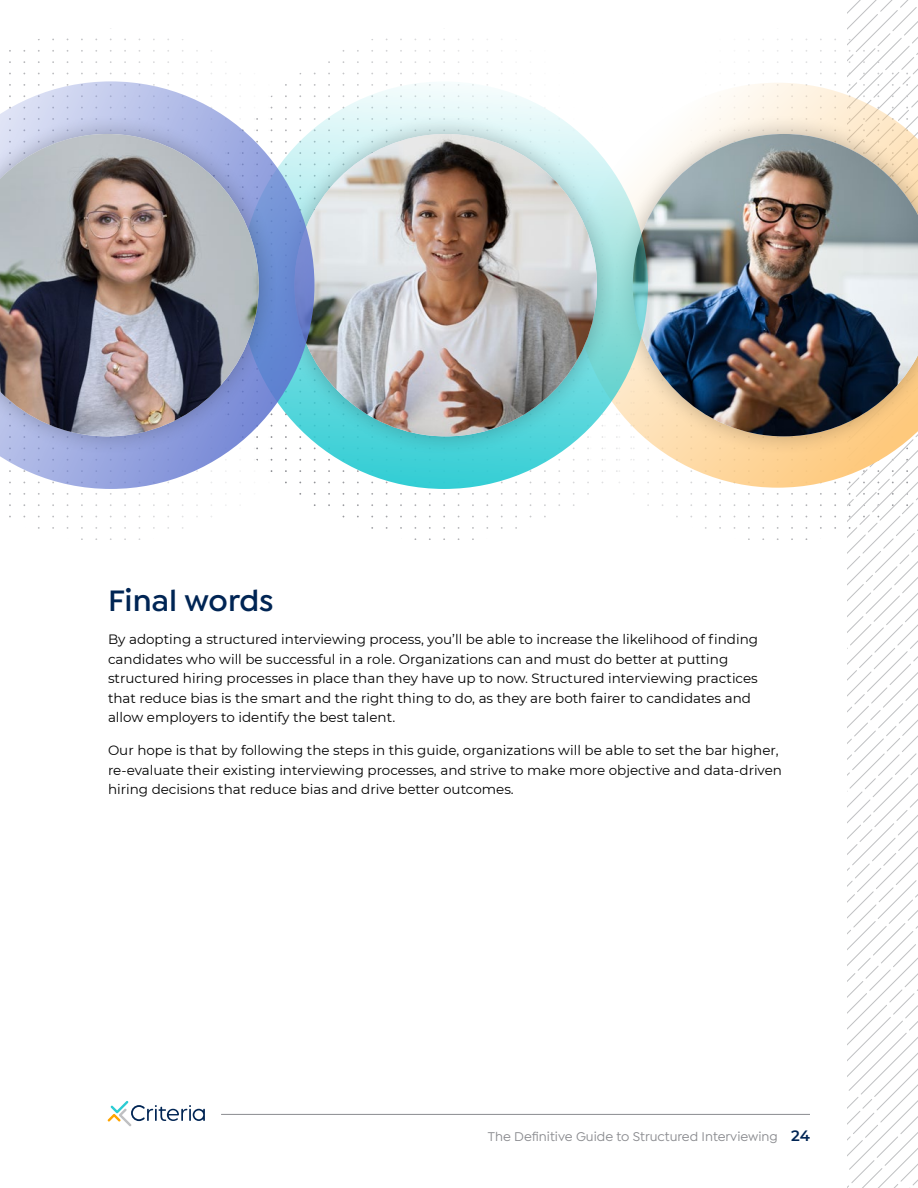
<style>
.page{position:relative;width:918px;height:1188px;background:#fff}
.page>*{position:absolute;margin:0;border:0;box-sizing:border-box;transform-origin:0 0}
.t1{font:600 31.5px "Isidora Sans";color:#002554}
.t2{font:13.5px/19.5px "Montserrat";color:#000}
.t3{font:500 13.5px "Isidora Sans";color:#8b8c90}
.s1{font-family:"Montserrat";font-weight:600;font-size:15px;color:#002554}
</style>
<div class="page">
<hr style="left:221px;top:1114px;width:589px;height:1px;background:#8b8c90">
<svg style="left:108px;top:1101px;width:23px;height:25px"></svg>
<svg style="left:189px;top:1105px;width:16px;height:16px"></svg>
<svg style="left:131px;top:1105px;width:22px;height:16px"></svg>
<svg style="left:155px;top:1105px;width:32px;height:16px"></svg>
<svg style="left:847px;top:0;width:71px;height:1188px"></svg>
<svg style="left:601px;top:83px;width:317px;height:405px"></svg>
<div style="left:613px;top:114px;width:305px;height:342px;background:#000;opacity:.25"></div>
<img style="left:633px;top:134px;width:285px;height:302px">
<svg style="left:240px;top:81px;width:408px;height:408px;background:#91dedf"></svg>
<div style="left:275px;top:114px;width:342px;height:342px;background:#000;opacity:.25"></div>
<img style="left:295px;top:134px;width:302px;height:302px;border-radius:151px">
<svg style="left:0;top:81px;width:314px;height:408px"></svg>
<div style="left:0;top:114px;width:279px;height:342px;background:#000;opacity:.25"></div>
<img style="left:0;top:134px;width:259px;height:302px">
<h1 class="t1" style="left:108px;top:582px;width:167px">Final words</h1>
<p class="t2" style="left:108px;top:629px;width:652px">By adopting a structured interviewing process, you’ll be able to increase the likelihood of finding candidates who will be successful in a role. Organizations can and must do better at putting structured hiring processes in place than they have up to now. Structured interviewing practices that reduce bias is the smart and the right thing to do, as they are both fairer to candidates and allow employers to identify the best talent.</p>
<p class="t2" style="left:108px;top:740px;width:676px">Our hope is that by following the steps in this guide, organizations will be able to set the bar higher, re-evaluate their existing interviewing processes, and strive to make more objective and data-driven hiring decisions that reduce bias and drive better outcomes.</p>
<p class="t3" style="left:488px;top:1129px;width:324px">The Definitive Guide to Structured Interviewing <span class="s1">24</span></p>
</div>
